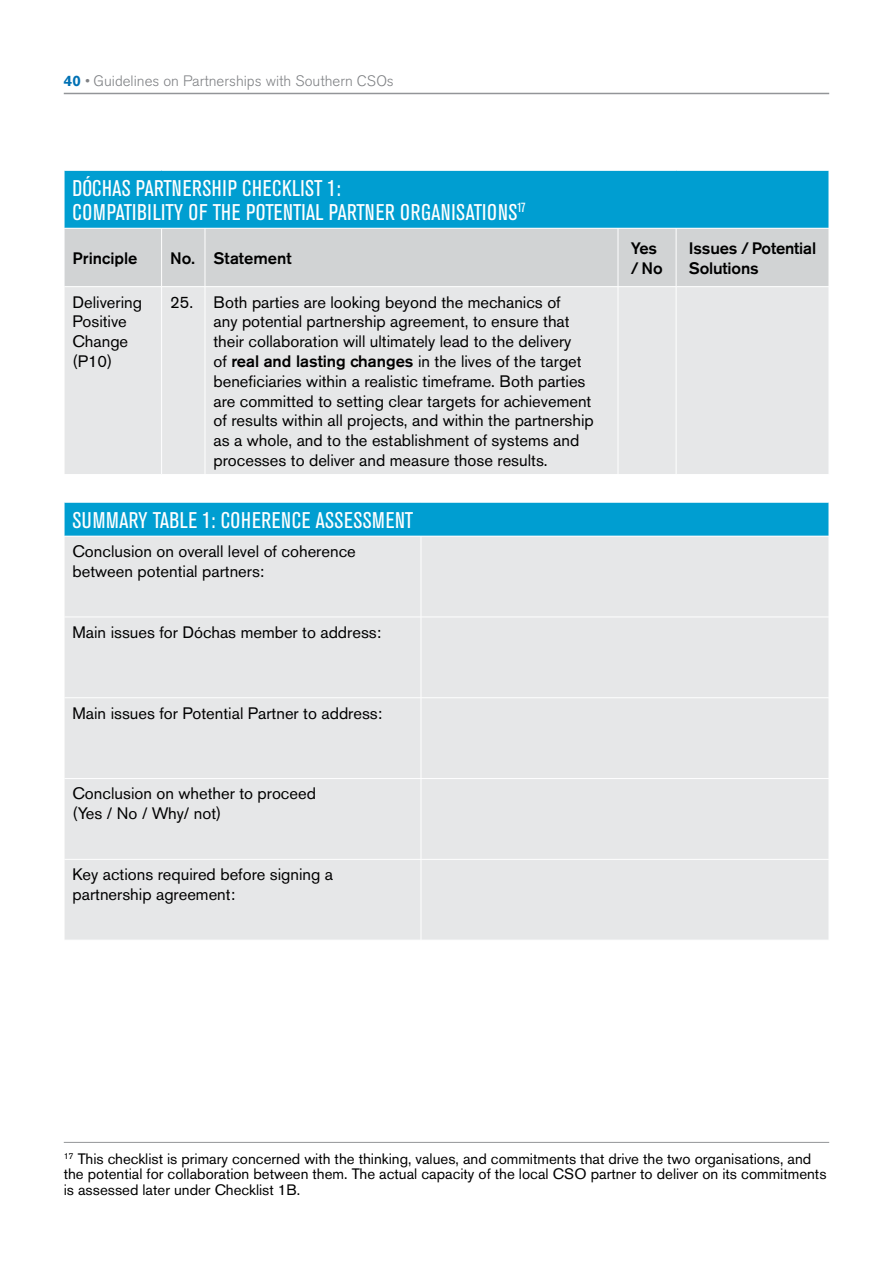
<style>
.page{position:relative;width:893px;height:1263px;background:#fff}
.page>*{position:absolute;margin:0;border:0;box-sizing:border-box;transform-origin:0 0}
.t1{font:condensed 22.5px/24px "Akzidenz Grotesk BE";letter-spacing:.02em;color:#fff}
.t2{font:16.5px/19.8px "Akzidenz Grotesk BE";color:#000}
.t3{font:500 16.5px/19.8px "Akzidenz Grotesk BE";letter-spacing:-.01em;color:#000}
.t4{font:15px/15.6px "Akzidenz Grotesk BE";color:#000}
.t5{font:300 15px "Akzidenz Grotesk BE";color:#808285}
.s1{font-weight:700;color:#0071b4}
.s2{font-weight:500}
</style>
<div class="page">
<hr style="left:64px;top:93px;width:765px;height:1px;background:#939598">
<div style="left:64px;top:170px;width:765px;height:58px;background:#009ed1"></div>
<div style="left:65px;top:229px;width:764px;height:57px;background:#d1d3d4"></div>
<div style="left:65px;top:287px;width:764px;height:187px;background:#e6e7e8"></div>
<hr style="left:64px;top:170px;width:98px;height:1px;background:#fff">
<hr style="left:64px;top:171px;width:1px;height:57px;background:#fff">
<hr style="left:162px;top:170px;width:43px;height:1px;background:#fff">
<hr style="left:205px;top:170px;width:413px;height:1px;background:#fff">
<hr style="left:618px;top:170px;width:58px;height:1px;background:#fff">
<hr style="left:676px;top:170px;width:153px;height:1px;background:#fff">
<hr style="left:161px;top:228px;width:1px;height:58px;background:#fff">
<hr style="left:205px;top:228px;width:1px;height:58px;background:#fff">
<hr style="left:618px;top:228px;width:1px;height:58px;background:#fff">
<hr style="left:676px;top:228px;width:1px;height:58px;background:#fff">
<hr style="left:205px;top:287px;width:1px;height:187px;background:#fff">
<hr style="left:618px;top:287px;width:1px;height:187px;background:#fff">
<hr style="left:676px;top:287px;width:1px;height:187px;background:#fff">
<hr style="left:161px;top:287px;width:1px;height:187px;background:#fff">
<div style="left:64px;top:502px;width:765px;height:34px;background:#009ed1"></div>
<div style="left:65px;top:537px;width:764px;height:403px;background:#e6e7e8"></div>
<hr style="left:421px;top:536px;width:1px;height:81px;background:#fff">
<hr style="left:421px;top:617px;width:408px;height:1px;background:#fff">
<hr style="left:421px;top:617px;width:1px;height:80px;background:#fff">
<hr style="left:421px;top:697px;width:408px;height:1px;background:#fff">
<hr style="left:421px;top:698px;width:1px;height:80px;background:#fff">
<hr style="left:421px;top:778px;width:408px;height:1px;background:#fff">
<hr style="left:421px;top:779px;width:1px;height:80px;background:#fff">
<hr style="left:421px;top:859px;width:408px;height:1px;background:#fff">
<hr style="left:421px;top:859px;width:1px;height:81px;background:#fff">
<hr style="left:64px;top:502px;width:357px;height:1px;background:#fff">
<hr style="left:64px;top:502px;width:1px;height:34px;background:#fff">
<hr style="left:421px;top:502px;width:408px;height:1px;background:#fff">
<hr style="left:64px;top:617px;width:357px;height:1px;background:#fff">
<hr style="left:64px;top:697px;width:357px;height:1px;background:#fff">
<hr style="left:64px;top:778px;width:357px;height:1px;background:#fff">
<hr style="left:64px;top:859px;width:357px;height:1px;background:#fff">
<hr style="left:64px;top:1142px;width:765px;height:1px;background:#939598">
<p class="t5" style="left:64px;top:72px;width:332px"><span class="s1">40</span> • Guidelines on Partnerships with Southern CSOs</p>
<h1 class="t1" style="left:73px;top:176px;width:455px">DÓCHAS PARTNERSHIP CHECKLIST 1:<br>COMPATIBILITY OF THE POTENTIAL PARTNER ORGANISATIONS<sup>17</sup></h1>
<p class="t3" style="left:73px;top:248px;width:66px">Principle</p>
<p class="t3" style="left:170px;top:248px;width:123px">No. Statement</p>
<p class="t3" style="left:631px;top:238px;width:34px">Yes / No</p>
<p class="t3" style="left:689px;top:238px;width:129px">Issues / Potential<br>Solutions</p>
<p class="t2" style="left:73px;top:292px;width:71px">Delivering<br>Positive<br>Change (P10)</p>
<p class="t2" style="left:213px;top:292px;width:382px;text-indent:-43px">25. Both parties are looking beyond the mechanics of<br>any potential partnership agreement, to ensure that their collaboration will ultimately lead to the delivery<br>of <span class="s2">real and lasting changes</span> in the lives of the target beneficiaries within a realistic timeframe. Both parties are committed to setting clear targets for achievement of results within all projects, and within the partnership as a whole, and to the establishment of systems and processes to deliver and measure those results.</p>
<h1 class="t1" style="left:73px;top:508px;width:342px">SUMMARY TABLE 1: COHERENCE ASSESSMENT</h1>
<p class="t2" style="left:73px;top:541px;width:285px">Conclusion on overall level of coherence between potential partners:</p>
<p class="t2" style="left:73px;top:622px;width:310px">Main issues for Dóchas member to address:</p>
<p class="t2" style="left:73px;top:703px;width:311px">Main issues for Potential Partner to address:</p>
<p class="t2" style="left:73px;top:784px;width:245px">Conclusion on whether to proceed (Yes / No / Why/ not)</p>
<p class="t2" style="left:73px;top:864px;width:262px">Key actions required before signing a partnership agreement:</p>
<p class="t4" style="left:64px;top:1150px;width:764px"><sup>17</sup> This checklist is primary concerned with the thinking, values, and commitments that drive the two organisations, and the potential for collaboration between them. The actual capacity of the local CSO partner to deliver on its commitments is assessed later under Checklist 1B.</p>
</div>
